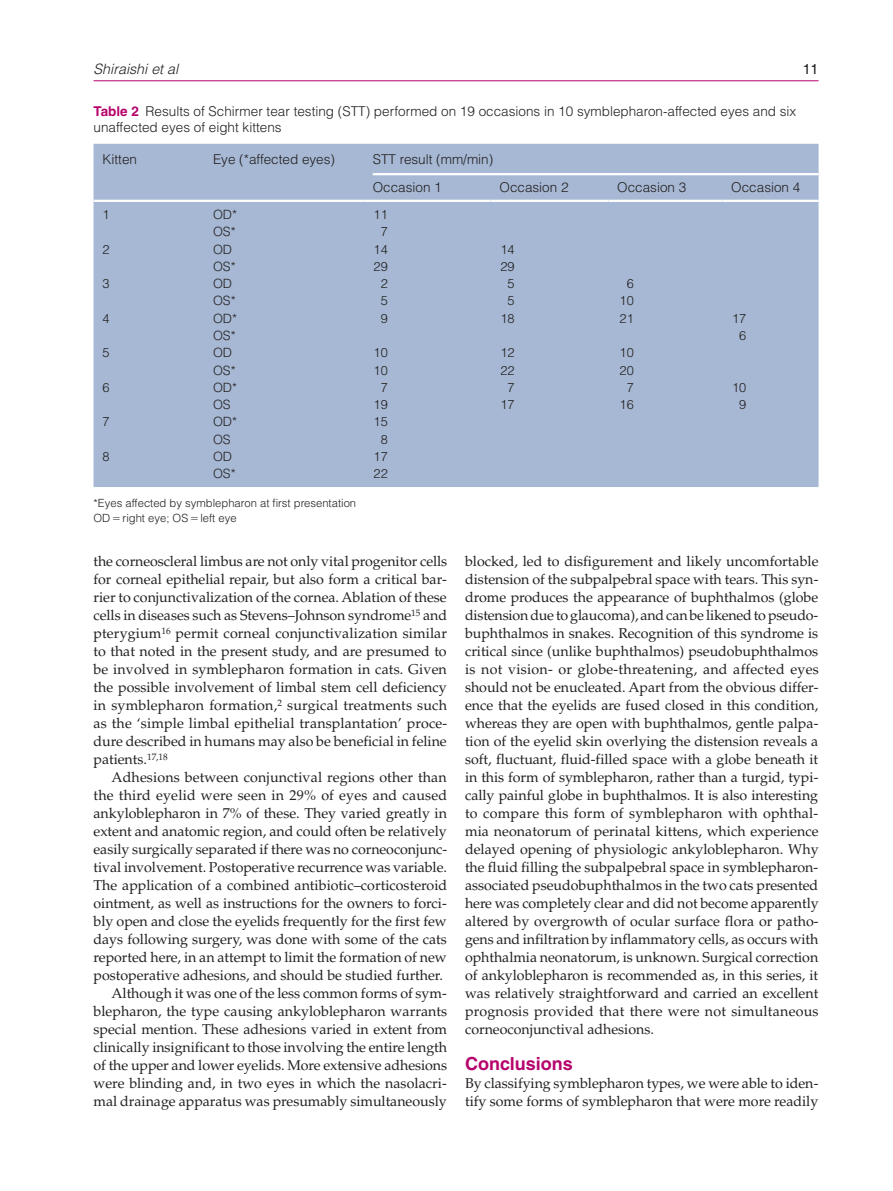
<style>
.page{position:relative;width:893px;height:1191px;background:#fff}
.page>*{position:absolute;margin:0;border:0;box-sizing:border-box;transform-origin:0 0}
.t1{font:700 18px "Helvetica LT Std";color:#b6036c}
.t2{font:14.25px/18px "Palatino LT Std";letter-spacing:-.005em;color:#231f20;text-align:justify}
.t3{font:italic 300 14.25px "Helvetica LT Std";color:#231f20}
.t4{font:14.25px "Helvetica LT Std";color:#231f20}
.t5{font:300 13.5px/15.8px "Helvetica LT Std";color:#231f20}
.t6{font:300 12.75px "Helvetica LT Std";color:#231f20}
.t7{font:300 11.25px/14.2px "Helvetica LT Std";color:#231f20}
.s1{font-weight:700;color:#b6036c}
</style>
<div class="page">
<hr style="left:94px;top:80px;width:725px;height:1px;background:#b6036c">
<div style="left:94px;top:144px;width:725px;height:343px;background:#a6b8d3"></div>
<hr style="left:364px;top:200px;width:126px;height:2px;background:#fff">
<hr style="left:490px;top:200px;width:118px;height:2px;background:#fff">
<hr style="left:608px;top:200px;width:114px;height:2px;background:#fff">
<hr style="left:722px;top:200px;width:97px;height:2px;background:#fff">
<hr style="left:94px;top:200px;width:110px;height:2px;background:#fff">
<hr style="left:204px;top:200px;width:160px;height:2px;background:#fff">
<hr style="left:373px;top:173px;width:446px;height:2px;background:#fff">
<p class="t3" style="left:94px;top:60px;width:86px">Shiraishi et al</p>
<p class="t4" style="left:803px;top:61px;width:17px">11</p>
<p class="t5" style="left:94px;top:103px;width:704px"><span class="s1">Table 2</span> Results of Schirmer tear testing (STT) performed on 19 occasions in 10 symblepharon-affected eyes and six unaffected eyes of eight kittens</p>
<p class="t5" style="left:103px;top:151px;width:36px">Kitten</p>
<p class="t5" style="left:213px;top:151px;width:124px">Eye (*affected eyes)</p>
<p class="t5" style="left:373px;top:145px;width:122px;line-height:27.8px">STT result (mm/min)<br>Occasion 1</p>
<p class="t5" style="left:500px;top:179px;width:71px">Occasion 2</p>
<p class="t5" style="left:617px;top:179px;width:71px">Occasion 3</p>
<p class="t5" style="left:731px;top:179px;width:71px">Occasion 4</p>
<p class="t6" style="left:103px;top:207px;width:9px">1</p>
<p class="t6" style="left:213px;top:207px;width:26px">OD*</p>
<p class="t6" style="left:374px;top:207px;width:16px">11</p>
<p class="t6" style="left:213px;top:224px;width:24px">OS*</p>
<p class="t6" style="left:381px;top:224px;width:9px">7</p>
<p class="t6" style="left:103px;top:241px;width:9px">2</p>
<p class="t6" style="left:213px;top:241px;width:21px">OD</p>
<p class="t6" style="left:374px;top:241px;width:16px">14</p>
<p class="t6" style="left:500px;top:241px;width:16px">14</p>
<p class="t6" style="left:213px;top:258px;width:24px">OS*</p>
<p class="t6" style="left:374px;top:258px;width:16px">29</p>
<p class="t6" style="left:500px;top:258px;width:16px">29</p>
<p class="t6" style="left:103px;top:276px;width:9px">3</p>
<p class="t6" style="left:213px;top:276px;width:21px">OD</p>
<p class="t6" style="left:381px;top:276px;width:9px">2</p>
<p class="t6" style="left:507px;top:276px;width:9px">5</p>
<p class="t6" style="left:627px;top:276px;width:9px">6</p>
<p class="t6" style="left:213px;top:293px;width:24px">OS*</p>
<p class="t6" style="left:381px;top:293px;width:9px">5</p>
<p class="t6" style="left:507px;top:293px;width:9px">5</p>
<p class="t6" style="left:620px;top:293px;width:16px">10</p>
<p class="t6" style="left:103px;top:310px;width:9px">4</p>
<p class="t6" style="left:213px;top:310px;width:26px">OD*</p>
<p class="t6" style="left:381px;top:310px;width:9px">9</p>
<p class="t6" style="left:500px;top:310px;width:16px">18</p>
<p class="t6" style="left:620px;top:310px;width:16px">21</p>
<p class="t6" style="left:732px;top:310px;width:16px">17</p>
<p class="t6" style="left:213px;top:327px;width:24px">OS*</p>
<p class="t6" style="left:739px;top:327px;width:9px">6</p>
<p class="t6" style="left:103px;top:345px;width:9px">5</p>
<p class="t6" style="left:213px;top:345px;width:21px">OD</p>
<p class="t6" style="left:374px;top:345px;width:16px">10</p>
<p class="t6" style="left:500px;top:345px;width:16px">12</p>
<p class="t6" style="left:620px;top:345px;width:16px">10</p>
<p class="t6" style="left:213px;top:362px;width:24px">OS*</p>
<p class="t6" style="left:374px;top:362px;width:16px">10</p>
<p class="t6" style="left:500px;top:362px;width:16px">22</p>
<p class="t6" style="left:620px;top:362px;width:16px">20</p>
<p class="t6" style="left:103px;top:379px;width:9px">6</p>
<p class="t6" style="left:213px;top:379px;width:26px">OD*</p>
<p class="t6" style="left:381px;top:379px;width:9px">7</p>
<p class="t6" style="left:507px;top:379px;width:9px">7</p>
<p class="t6" style="left:627px;top:379px;width:9px">7</p>
<p class="t6" style="left:732px;top:379px;width:16px">10</p>
<p class="t6" style="left:213px;top:396px;width:19px">OS</p>
<p class="t6" style="left:374px;top:396px;width:16px">19</p>
<p class="t6" style="left:500px;top:396px;width:16px">17</p>
<p class="t6" style="left:620px;top:396px;width:16px">16</p>
<p class="t6" style="left:739px;top:396px;width:9px">9</p>
<p class="t6" style="left:103px;top:414px;width:9px">7</p>
<p class="t6" style="left:213px;top:414px;width:26px">OD*</p>
<p class="t6" style="left:374px;top:414px;width:16px">15</p>
<p class="t6" style="left:213px;top:431px;width:19px">OS</p>
<p class="t6" style="left:381px;top:431px;width:9px">8</p>
<p class="t6" style="left:103px;top:448px;width:9px">8</p>
<p class="t6" style="left:213px;top:448px;width:21px">OD</p>
<p class="t6" style="left:374px;top:448px;width:16px">17</p>
<p class="t6" style="left:213px;top:465px;width:24px">OS*</p>
<p class="t6" style="left:374px;top:465px;width:16px">22</p>
<p class="t7" style="left:94px;top:496px;width:264px">*Eyes affected by symblepharon at first presentation<br>OD right eye; OS left eye</p>
<p class="t2" style="left:94px;top:552px;width:355px">the corneoscleral limbus are not only vital progenitor cells for corneal epithelial repair, but also form a critical bar&shy;rier to conjunctivalization of the cornea. Ablation of these cells in diseases such as Stevens–Johnson syndrome<sup>15</sup> and pterygium<sup>16</sup> permit corneal conjunctivalization similar to that noted in the present study, and are presumed to be involved in symblepharon formation in cats. Given the possible involvement of limbal stem cell deficiency in symblepharon formation,<sup>2</sup> surgical treatments such as the ‘simple limbal epithelial transplantation’ proce&shy;dure described in humans may also be beneficial in feline patients.<sup>17,18</sup></p>
<p class="t2" style="left:94px;top:768px;width:355px;text-align:right">Adhesions between conjunctival regions other than the third eyelid were seen in 29% of eyes and caused ankyloblepharon in 7% of these. They varied greatly in extent and anatomic region, and could often be relatively easily surgically separated if there was no corneoconjunc&shy;tival involvement. Postoperative recurrence was variable.<br>The application of a combined antibiotic–corticosteroid ointment, as well as instructions for the owners to forci&shy;bly open and close the eyelids frequently for the first few days following surgery, was done with some of the cats reported here, in an attempt to limit the formation of new postoperative adhesions, and should be studied further.<br>Although it was one of the less common forms of sym&shy;blepharon, the type causing ankyloblepharon warrants special mention. These adhesions varied in extent from clinically insignificant to those involving the entire length of the upper and lower eyelids. More extensive adhesions were blinding and, in two eyes in which the nasolacri&shy;mal drainage apparatus was presumably simultaneously</p>
<p class="t2" style="left:465px;top:552px;width:355px">blocked, led to disfigurement and likely uncomfortable distension of the subpalpebral space with tears. This syn&shy;drome produces the appearance of buphthalmos (globe distension due to glaucoma), and can be likened to pseudo&shy;buphthalmos in snakes. Recognition of this syndrome is critical since (unlike buphthalmos) pseudobuphthalmos is not vision- or globe-threatening, and affected eyes should not be enucleated. Apart from the obvious differ&shy;ence that the eyelids are fused closed in this condition, whereas they are open with buphthalmos, gentle palpa&shy;tion of the eyelid skin overlying the distension reveals a soft, fluctuant, fluid-filled space with a globe beneath it in this form of symblepharon, rather than a turgid, typi&shy;cally painful globe in buphthalmos. It is also interesting to compare this form of symblepharon with ophthal&shy;mia neonatorum of perinatal kittens, which experience delayed opening of physiologic ankyloblepharon. Why the fluid filling the subpalpebral space in symblepharon&shy;associated pseudobuphthalmos in the two cats presented here was completely clear and did not become apparently altered by overgrowth of ocular surface flora or patho&shy;gens and infiltration by inflammatory cells, as occurs with ophthalmia neonatorum, is unknown. Surgical correction of ankyloblepharon is recommended as, in this series, it was relatively straightforward and carried an excellent prognosis provided that there were not simultaneous corneoconjunctival adhesions.</p>
<p class="t1" style="left:465px;top:1052px;width:109px">Conclusions</p>
<p class="t2" style="left:465px;top:1074px;width:355px">By classifying symblepharon types, we were able to iden&shy;tify some forms of symblepharon that were more readily</p>
</div>
